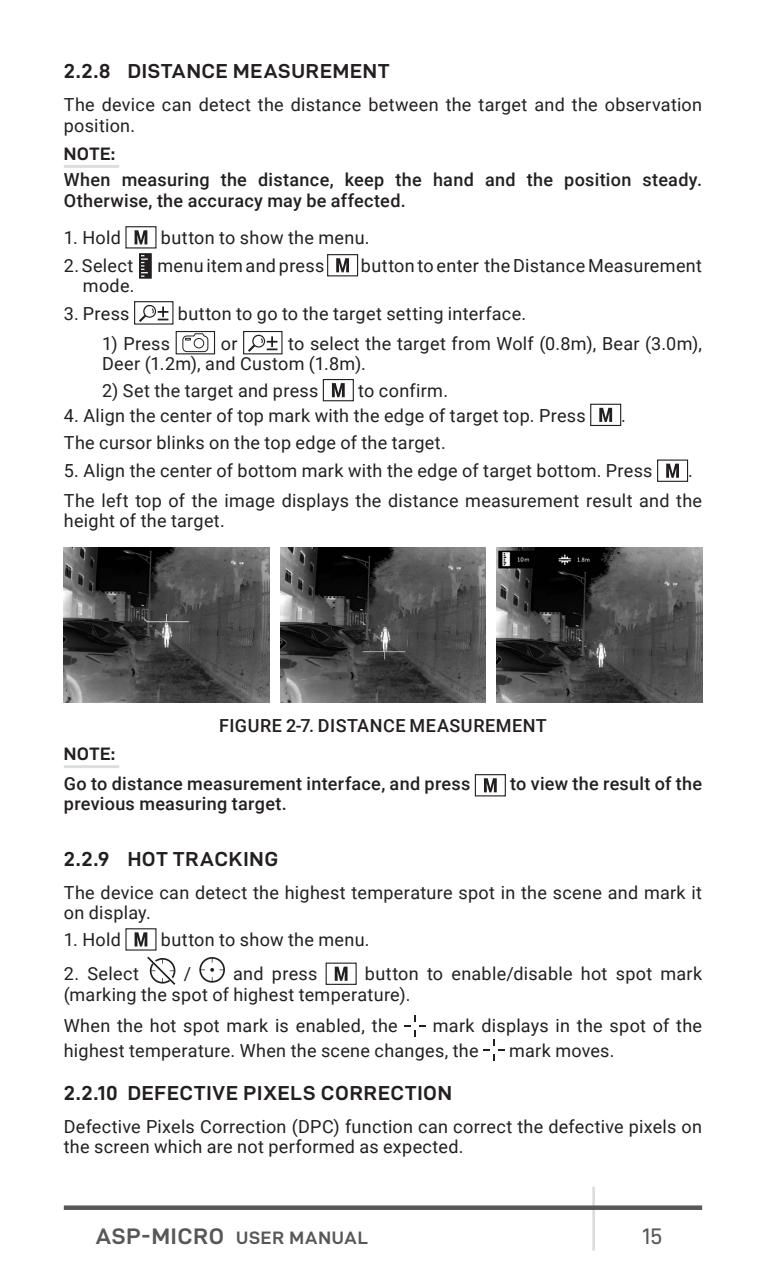
<style>
.page{position:relative;width:766px;height:1276px;background:#fff}
.page>*{position:absolute;margin:0;border:0;box-sizing:border-box;transform-origin:0 0}
.t1{font:22.5px "D DIN Exp";color:#57585a}
.t2{font:20.25px "D DIN Exp Bold";letter-spacing:.04em;color:#231f20}
.t3{font:18px/20.2px "Roboto";letter-spacing:.015em;color:#231f20}
.t4{font:500 18px/20.2px "Roboto";letter-spacing:.015em;color:#231f20}
.t5{font:18px "D DIN Exp Bold";letter-spacing:.05em;color:#57585a}
.t6{font:18px "D DIN Exp Bold";letter-spacing:.025em;color:#231f20}
.s1{font-size:22.5px}
</style>
<div class="page">
<hr style="left:592px;top:1186px;width:2px;height:64px;background:#dcdddf">
<div style="left:64px;top:1205px;width:638px;height:5px;background:#57585a"></div>
<hr style="left:64px;top:165px;width:55px;height:3px;background:#dcdddf">
<hr style="left:64px;top:765px;width:55px;height:3px;background:#dcdddf">
<svg style="left:134px;top:230px;width:13px;height:14px"></svg>
<div style="left:125px;top:226px;width:31px;height:22px;border:1px solid #231f20"></div>
<svg style="left:139px;top:253px;width:13px;height:26px"></svg>
<svg style="left:336px;top:258px;width:13px;height:14px"></svg>
<div style="left:327px;top:254px;width:31px;height:22px;border:1px solid #231f20"></div>
<div style="left:134px;top:301px;width:39px;height:23px;border:1px solid #231f20"></div>
<svg style="left:139px;top:304px;width:29px;height:18px"></svg>
<div style="left:176px;top:331px;width:39px;height:23px;border:1px solid #231f20"></div>
<svg style="left:182px;top:333px;width:27px;height:19px"></svg>
<div style="left:243px;top:331px;width:39px;height:23px;border:1px solid #231f20"></div>
<svg style="left:248px;top:334px;width:29px;height:18px"></svg>
<svg style="left:332px;top:383px;width:12px;height:14px"></svg>
<div style="left:323px;top:379px;width:31px;height:22px;border:1px solid #231f20"></div>
<svg style="left:599px;top:408px;width:13px;height:14px"></svg>
<div style="left:590px;top:404px;width:31px;height:22px;border:1px solid #231f20"></div>
<svg style="left:666px;top:463px;width:12px;height:15px"></svg>
<div style="left:657px;top:459px;width:31px;height:23px;border:1px solid #231f20"></div>
<svg style="left:484px;top:778px;width:12px;height:14px"></svg>
<div style="left:474px;top:774px;width:31px;height:22px;border:1px solid #231f20"></div>
<svg style="left:134px;top:932px;width:13px;height:14px"></svg>
<div style="left:125px;top:928px;width:31px;height:22px;border:1px solid #231f20"></div>
<svg style="left:147px;top:956px;width:28px;height:29px"></svg>
<svg style="left:199px;top:957px;width:26px;height:25px"></svg>
<svg style="left:334px;top:966px;width:13px;height:14px"></svg>
<div style="left:325px;top:962px;width:31px;height:23px;border:1px solid #231f20"></div>
<svg style="left:404px;top:1015px;width:22px;height:21px"></svg>
<svg style="left:483px;top:1039px;width:21px;height:22px"></svg>
<img style="left:64px;top:548px;width:206px;height:154px">
<img style="left:496px;top:548px;width:206px;height:154px">
<img style="left:280px;top:548px;width:206px;height:154px">
<p class="t2" style="left:64px;top:60px;width:327px">2.2.8 DISTANCE MEASUREMENT</p>
<p class="t3" style="left:64px;top:94px;width:639px">The device can detect the distance between the target and the observation position.</p>
<p class="t6" style="left:64px;top:143px;width:53px">NOTE:</p>
<p class="t4" style="left:64px;top:169px;width:639px">When measuring the distance, keep the hand and the position steady.<br>Otherwise, the accuracy may be affected.</p>
<p class="t3" style="left:64px;top:227px;width:59px">1. Hold</p>
<p class="t3" style="left:161px;top:227px;width:210px">button to show the menu.</p>
<p class="t3" style="left:64px;top:255px;width:71px">2. Select</p>
<p class="t3" style="left:157px;top:255px;width:168px">menu item and press</p>
<p class="t3" style="left:361px;top:255px;width:342px">button to enter the Distance Measurement</p>
<p class="t3" style="left:83px;top:275px;width:53px">mode.</p>
<p class="t3" style="left:64px;top:303px;width:67px">3. Press</p>
<p class="t3" style="left:178px;top:303px;width:350px">button to go to the target setting interface.</p>
<p class="t3" style="left:102px;top:333px;width:69px">1) Press</p>
<p class="t3" style="left:221px;top:333px;width:18px">or</p>
<p class="t3" style="left:102px;top:333px;width:601px;text-indent:186px">to select the target from Wolf (0.8m), Bear (3.0m),<br>Deer (1.2m), and Custom (1.8m).</p>
<p class="t3" style="left:102px;top:379px;width:218px">2) Set the target and press</p>
<p class="t3" style="left:358px;top:380px;width:91px">to confirm.</p>
<p class="t3" style="left:64px;top:404px;width:523px">4. Align the center of top mark with the edge of target top. Press</p>
<p class="t3" style="left:621px;top:404px;width:6px">.</p>
<p class="t3" style="left:64px;top:432px;width:383px">The cursor blinks on the top edge of the target.</p>
<p class="t3" style="left:64px;top:460px;width:590px">5. Align the center of bottom mark with the edge of target bottom. Press</p>
<p class="t3" style="left:64px;top:455px;width:639px;line-height:29.7px;text-indent:624px">.<br>The left top of the image displays the distance measurement result and the</p>
<p class="t3" style="left:64px;top:510px;width:163px">height of the target.</p>
<p class="t4" style="left:219px;top:714px;width:329px">FIGURE 2-7. DISTANCE MEASUREMENT</p>
<p class="t6" style="left:64px;top:743px;width:53px">NOTE:</p>
<p class="t4" style="left:64px;top:772px;width:408px">Go to distance measurement interface, and press</p>
<p class="t4" style="left:510px;top:772px;width:193px">to view the result of the</p>
<p class="t4" style="left:64px;top:793px;width:224px">previous measuring target.</p>
<p class="t2" style="left:64px;top:848px;width:215px">2.2.9 HOT TRACKING</p>
<p class="t3" style="left:64px;top:882px;width:639px">The device can detect the highest temperature spot in the scene and mark it on display.</p>
<p class="t3" style="left:64px;top:929px;width:59px">1. Hold</p>
<p class="t3" style="left:161px;top:929px;width:210px">button to show the menu.</p>
<p class="t3" style="left:64px;top:963px;width:77px">2. Select</p>
<p class="t3" style="left:184px;top:963px;width:9px">/</p>
<p class="t3" style="left:233px;top:963px;width:86px">and press</p>
<p class="t3" style="left:64px;top:963px;width:639px;text-indent:301px">button to enable/disable hot spot mark (marking the spot of highest temperature).</p>
<p class="t3" style="left:64px;top:1014px;width:335px">When the hot spot mark is enabled, the</p>
<p class="t3" style="left:64px;top:1012px;width:639px;line-height:24.8px;text-indent:369px">mark displays in the spot of the highest temperature. When the scene changes, the</p>
<p class="t3" style="left:509px;top:1039px;width:107px">mark moves.</p>
<p class="t2" style="left:64px;top:1081px;width:389px">2.2.10 DEFECTIVE PIXELS CORRECTION</p>
<p class="t3" style="left:64px;top:1115px;width:639px">Defective Pixels Correction (DPC) function can correct the defective pixels on the screen which are not performed as expected.</p>
<p class="t5" style="left:96px;top:1227px;width:274px"><span class="s1">ASP-MICRO</span> USER MANUAL</p>
<p class="t1" style="left:642px;top:1223px;width:22px">15</p>
</div>
